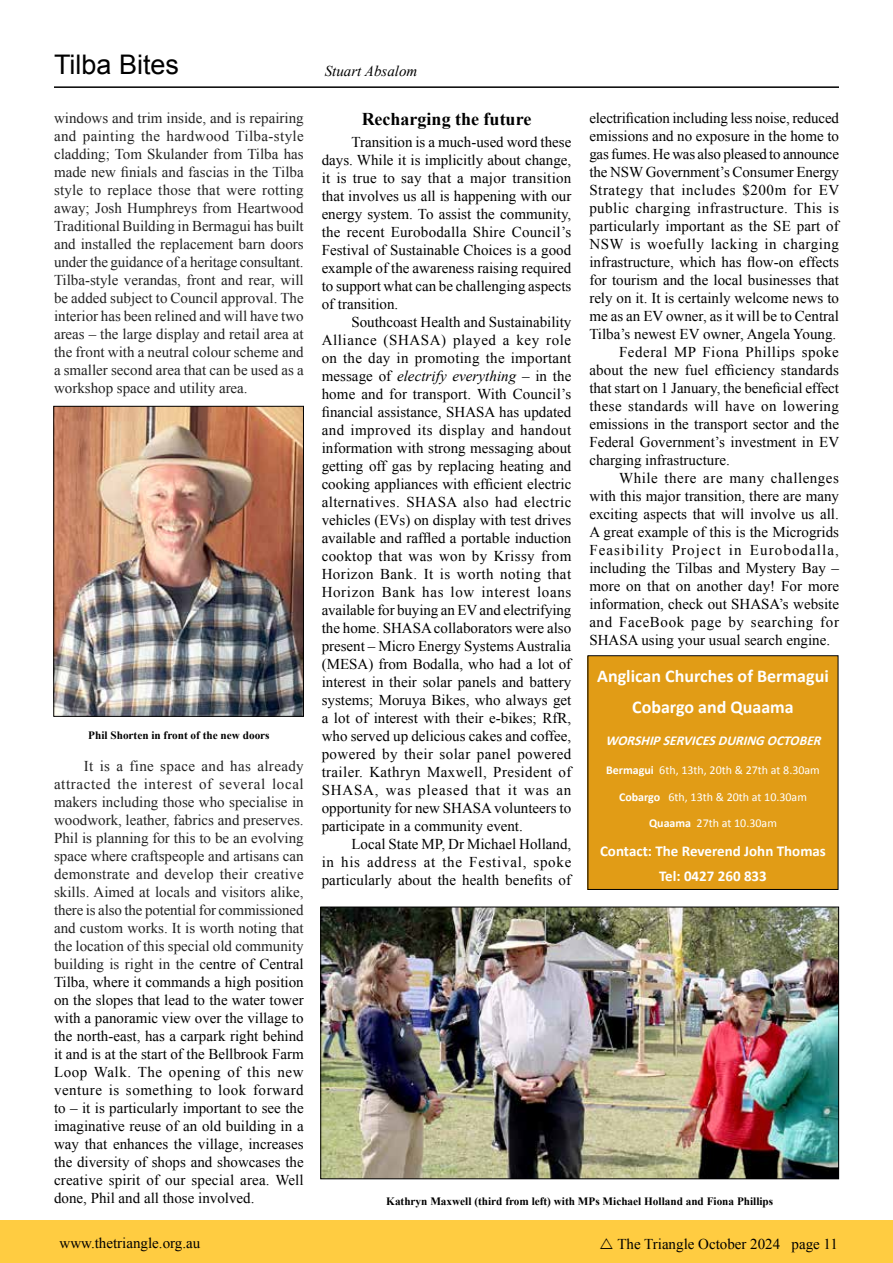
<style>
.page{position:relative;width:893px;height:1263px;background:#fff}
.page>*{position:absolute;margin:0;border:0;box-sizing:border-box;transform-origin:0 0}
.t1{font:27px "Arial";color:#000}
.t2{font:700 18px/30.8px "Calibri";color:#fff;text-align:center}
.t3{font:700 18px "Times New Roman";color:#000}
.t4{font:15px/18px "Times New Roman";color:#000;text-align:justify}
.t5{font:15px/18px "Times New Roman";color:#222;text-align:justify}
.t6{font:15px "Times New Roman";letter-spacing:.035em;color:#000}
.t7{font:15px "Times New Roman";letter-spacing:.04em;color:#000}
.t8{font:700 15px/24.8px "Calibri";color:#fff;text-align:center}
.t9{font:15px "Times New Roman";letter-spacing:.03em;color:#000}
.t10{font:15px "Times New Roman";letter-spacing:.025em;color:#000}
.t11{font:15px "Times New Roman";letter-spacing:.075em;color:#000}
.t12{font:italic 15px "Times New Roman";color:#000}
.t13{font:italic 700 13.5px "Calibri";color:#fff}
.t14{font:12px/26.2px "Calibri";color:#fff;text-align:center}
.t15{font:700 11.25px "Times New Roman";color:#000}
.s1{color:#222}
.s2{font-style:italic}
.s3{font-weight:700}
</style>
<div class="page">
<div style="left:0;top:1220px;width:893px;height:43px;background:#ffcc41"></div>
<hr style="left:54px;top:86px;width:785px;height:2px;background:#000">
<img style="left:56px;top:408px;width:246px;height:306px">
<div style="left:54px;top:406px;width:250px;height:310px;border:1px solid #000"></div>
<img style="left:323px;top:909px;width:514px;height:268px">
<div style="left:321px;top:907px;width:518px;height:272px;border:1px solid #000"></div>
<div style="left:588px;top:656px;width:250px;height:233px;background:#e19c16"></div>
<div style="left:588px;top:655px;width:250px;height:235px;border:1px solid #000"></div>
<h1 class="t1" style="left:54px;top:46px;width:127px">Tilba Bites</h1>
<p class="t12" style="left:325px;top:61px;width:94px">Stuart Absalom</p>
<p class="t5" style="left:54px;top:109px;width:251px">windows and trim inside, and is repairing and painting the hardwood Tilba-style cladding; Tom Skulander from Tilba has made new finials and fascias in the Tilba style to replace those that were rotting away; Josh Humphreys from Heartwood Traditional Building in Bermagui has built and installed the replacement barn doors under the guidance of a heritage consultant.<br>Tilba-style verandas, front and rear, will be added subject to Council approval. The interior has been relined and will have two areas – the large display and retail area at the front with a neutral colour scheme and a smaller second area that can be used as a workshop space and utility area.</p>
<p class="t15" style="left:88px;top:728px;width:183px">Phil Shorten in front of the new doors</p>
<p class="t4" style="left:54px;top:757px;width:251px;text-indent:30px"><span class="s1">It is a fine space and has already attracted the interest of several local makers including those who specialise in woodwork, leather, fabrics and preserves.<br>Phil is planning for this to be an evolving space where craftspeople and artisans can demonstrate and develop their creative skills. Aimed at locals and visitors alike, there is also the potential for commissioned and custom works. It is worth noting that the location of this special old community building is right in the c</span>entre of Central Tilba, where it commands a high position on the slopes that lead to the water tower with a panoramic view over the village to the north-east, has a carpark right behind it and is at the start of the Bellbrook Farm Loop Walk. The opening of this new venture is something to look forward to – it is particularly important to see the imaginative reuse of an old building in a way that enhances the village, increases the diversity of shops and showcases the creative spirit of our special area. Well done, Phil and all those involved.</p>
<p class="t3" style="left:362px;top:106px;width:171px">Recharging the future</p>
<p class="t4" style="left:322px;top:133px;width:251px;text-indent:30px">Transition is a much-used word these days. While it is implicitly about change, it is true to say that a major transition that involves us all is happening with our energy system. To assist the community, the recent Eurobodalla Shire Council’s Festival of Sustainable Choices is a good example of the awareness raising required to support what can be challenging aspects of transition.</p>
<p class="t4" style="left:322px;top:313px;width:251px;text-indent:30px">Southcoast Health and Sustainability Alliance (SHASA) played a key role on the day in promoting the important message of <span class="s2">electrify everything</span> – in the home and for transport. With Council’s financial assistance, SHASA has updated and improved its display and handout information with strong messaging about getting off gas by replacing heating and cooking appliances with efficient electric alternatives. SHASA also had electric vehicles (EVs) on display with test drives available and raffled a portable induction cooktop that was won by Krissy from Horizon Bank. It is worth noting that Horizon Bank has low interest loans available for buying an EV and electrifying the home. SHASA collaborators were also present – Micro Energy Systems Australia (MESA) from Bodalla, who had a lot of interest in their solar panels and battery systems; Moruya Bikes, who always get a lot of interest with their e-bikes; RfR, who served up delicious cakes and coffee, powered by their solar panel powered trailer. Kathryn Maxwell, President of SHASA, was pleased that it was an opportunity for new SHASA volunteers to participate in a community event.</p>
<p class="t4" style="left:322px;top:835px;width:251px;text-indent:30px">Local State MP, Dr Michael Holland, in his address at the Festival, spoke particularly about the health benefits of</p>
<p class="t4" style="left:589px;top:109px;width:251px">electrification including less noise, reduced</p>
<p class="t4" style="left:589px;top:127px;width:251px">emissions and no exposure in the home to</p>
<p class="t4" style="left:589px;top:145px;width:251px">gas fumes. He was also pleased to announce</p>
<p class="t4" style="left:589px;top:163px;width:251px">the NSW Government’s Consumer Energy</p>
<p class="t7" style="left:589px;top:180px;width:251px">Strategy that includes $200m for EV</p>
<p class="t9" style="left:589px;top:198px;width:251px">public charging infrastructure. This is</p>
<p class="t4" style="left:589px;top:217px;width:251px">particularly important as the SE part of</p>
<p class="t6" style="left:589px;top:234px;width:251px">NSW is woefully lacking in charging</p>
<p class="t4" style="left:589px;top:253px;width:251px">infrastructure, which has flow-on effects</p>
<p class="t4" style="left:589px;top:271px;width:251px">for tourism and the local businesses that</p>
<p class="t4" style="left:589px;top:289px;width:251px">rely on it. It is certainly welcome news to</p>
<p class="t4" style="left:589px;top:307px;width:251px">me as an EV owner, as it will be to Central</p>
<p class="t4" style="left:589px;top:325px;width:248px">Tilba’s newest EV owner, Angela Young.</p>
<p class="t6" style="left:619px;top:342px;width:221px">Federal MP Fiona Phillips spoke</p>
<p class="t4" style="left:589px;top:361px;width:251px">about the new fuel efficiency standards</p>
<p class="t4" style="left:589px;top:379px;width:251px">that start on 1 January, the beneficial effect</p>
<p class="t10" style="left:589px;top:396px;width:251px">these standards will have on lowering</p>
<p class="t4" style="left:589px;top:415px;width:251px">emissions in the transport sector and the</p>
<p class="t4" style="left:589px;top:433px;width:251px">Federal Government’s investment in EV</p>
<p class="t4" style="left:589px;top:451px;width:142px">charging infrastructure.</p>
<p class="t6" style="left:619px;top:468px;width:221px">While there are many challenges</p>
<p class="t4" style="left:589px;top:487px;width:251px">with this major transition, there are many</p>
<p class="t4" style="left:589px;top:505px;width:251px">exciting aspects that will involve us all.</p>
<p class="t4" style="left:589px;top:523px;width:251px">A great example of this is the Microgrids</p>
<p class="t11" style="left:589px;top:540px;width:251px">Feasibility Project in Eurobodalla,</p>
<p class="t4" style="left:589px;top:559px;width:251px">including the Tilbas and Mystery Bay –</p>
<p class="t4" style="left:589px;top:577px;width:251px">more on that on another day! For more</p>
<p class="t4" style="left:589px;top:595px;width:251px">information, check out SHASA’s website</p>
<p class="t7" style="left:589px;top:612px;width:251px">and FaceBook page by searching for</p>
<p class="t4" style="left:589px;top:631px;width:242px">SHASA using your usual search engine.</p>
<p class="t2" style="left:597px;top:661px;width:233px">Anglican Churches of Bermagui<br>Cobargo and Quaama</p>
<p class="t13" style="left:605px;top:732px;width:221px">WORSHIPSERVICESDURING OCTOBER</p>
<p class="t14" style="left:606px;top:757px;width:215px"><span class="s3">Bermagui</span> 6th, 13th, 20th &amp; 27th at 8.30am</p>
<p class="t14" style="left:619px;top:784px;width:189px"><span class="s3">Cobargo</span> 6th, 13th &amp; 20th at 10.30am<br><span class="s3">Quaama</span> 27th at 10.30am</p>
<p class="t8" style="left:600px;top:839px;width:227px">Contact: The Reverend John Thomas<br>Tel: 0427 260 833</p>
<p class="t15" style="left:386px;top:1193px;width:388px">Kathryn Maxwell (third from left) with MPs Michael Holland and Fiona Phillips</p>
<p class="t4" style="left:60px;top:1233px;width:142px">www.thetriangle.org.au</p>
<p class="t4" style="left:617px;top:1234px;width:222px">The Triangle October 2024 page 11</p>
</div>
